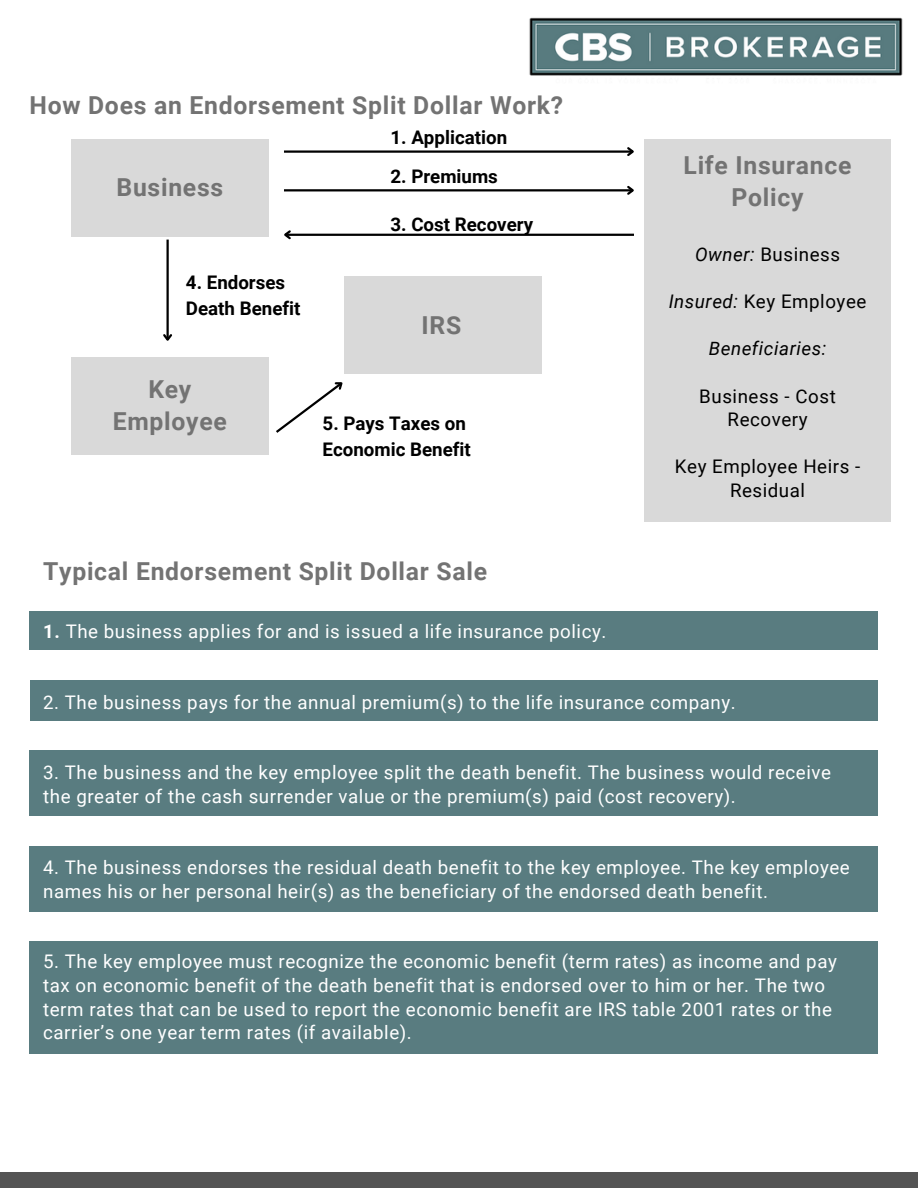
<style>
.page{position:relative;width:918px;height:1188px;background:#fff}
.page>*{position:absolute;margin:0;border:0;box-sizing:border-box;transform-origin:0 0}
.t1{font:700 24.75px/31.5px "Roboto";letter-spacing:.03em;color:#737373;text-align:center}
.t2{font:18.75px/23.7px "Roboto";letter-spacing:.03em;color:#fff}
.t3{font:700 18.75px/25.8px "Roboto";color:#000}
.t4{font:18.75px/23.7px "Roboto";letter-spacing:.03em;color:#000;text-align:center}
.t5{font:italic 18.75px "Roboto";letter-spacing:.03em;color:#000}
.s1{font-weight:700}
.s2{font-style:italic}
</style>
<div class="page">
<div style="left:0;top:1172px;width:918px;height:16px;background:#545454"></div>
<img style="left:529px;top:17px;width:374px;height:59px">
<div style="left:29px;top:941px;width:849px;height:112px;background:#597c80"></div>
<div style="left:30px;top:846px;width:848px;height:65px;background:#597c80"></div>
<div style="left:30px;top:750px;width:848px;height:65px;background:#597c80"></div>
<div style="left:30px;top:680px;width:848px;height:41px;background:#597c80"></div>
<div style="left:29px;top:612px;width:849px;height:38px;background:#597c80"></div>
<div style="left:644px;top:139px;width:247px;height:383px;background:#d9d9d9"></div>
<div style="left:71px;top:139px;width:198px;height:98px;background:#d9d9d9"></div>
<div style="left:71px;top:357px;width:198px;height:98px;background:#d9d9d9"></div>
<div style="left:344px;top:276px;width:198px;height:98px;background:#d9d9d9"></div>
<hr style="left:284px;top:150px;width:349px;height:3px;background:#000">
<svg style="left:625px;top:147px;width:9px;height:9px"></svg>
<hr style="left:284px;top:189px;width:349px;height:2px;background:#000">
<svg style="left:625px;top:185px;width:9px;height:10px"></svg>
<hr style="left:166px;top:240px;width:3px;height:100px;background:#000">
<svg style="left:163px;top:332px;width:9px;height:9px"></svg>
<hr style="left:285px;top:234px;width:349px;height:2px;background:#000">
<svg style="left:284px;top:230px;width:9px;height:10px"></svg>
<svg style="left:276px;top:382px;width:67px;height:51px"></svg>
<h1 class="t1" style="left:29px;top:90px;width:535px">How Does an Endorsement Split Dollar Work?</h1>
<h1 class="t1" style="left:117px;top:172px;width:108px">Business</h1>
<p class="t3" style="left:186px;top:270px;width:116px">4. Endorses<br>Death Benefit</p>
<h1 class="t1" style="left:113px;top:374px;width:116px">Key<br>Employee</h1>
<p class="t3" style="left:391px;top:125px;width:118px">1. Application</p>
<p class="t3" style="left:391px;top:164px;width:109px">2. Premiums</p>
<p class="t3" style="left:391px;top:212px;width:144px">3. Cost Recovery</p>
<h1 class="t1" style="left:422px;top:309px;width:41px">IRS</h1>
<p class="t3" style="left:323px;top:411px;width:150px">5. Pays Taxes on<br>Economic Benefit</p>
<h1 class="t1" style="left:43px;top:556px;width:445px">Typical Endorsement Split Dollar Sale</h1>
<p class="t2" style="left:43px;top:619px;width:565px"><span class="s1">1.</span> The business applies for and is issued a life insurance policy.</p>
<h1 class="t1" style="left:684px;top:150px;width:169px">Life Insurance<br>Policy</h1>
<p class="t4" style="left:695px;top:243px;width:146px"><span class="s2">Owner:</span> Business</p>
<p class="t4" style="left:669px;top:290px;width:199px"><span class="s2">Insured:</span> Key Employee</p>
<p class="t5" style="left:709px;top:338px;width:119px">Beneficiaries:</p>
<p class="t4" style="left:699px;top:384px;width:138px">Business - Cost<br>Recovery</p>
<p class="t4" style="left:675px;top:455px;width:187px">Key Employee Heirs -<br>Residual</p>
<p class="t2" style="left:43px;top:690px;width:694px">2. The business pays for the annual premium(s) to the life insurance company.</p>
<p class="t2" style="left:43px;top:761px;width:789px">3. The business and the key employee split the death benefit. The business would receive the greater of the cash surrender value or the premium(s) paid (cost recovery).</p>
<p class="t2" style="left:43px;top:856px;width:808px">4. The business endorses the residual death benefit to the key employee. The key employee names his or her personal heir(s) as the beneficiary of the endorsed death benefit.</p>
<p class="t2" style="left:43px;top:950px;width:795px">5. The key employee must recognize the economic benefit (term rates) as income and pay tax on economic benefit of the death benefit that is endorsed over to him or her. The two term rates that can be used to report the economic benefit are IRS table 2001 rates or the carrier’s one year term rates (if available).</p>
</div>
